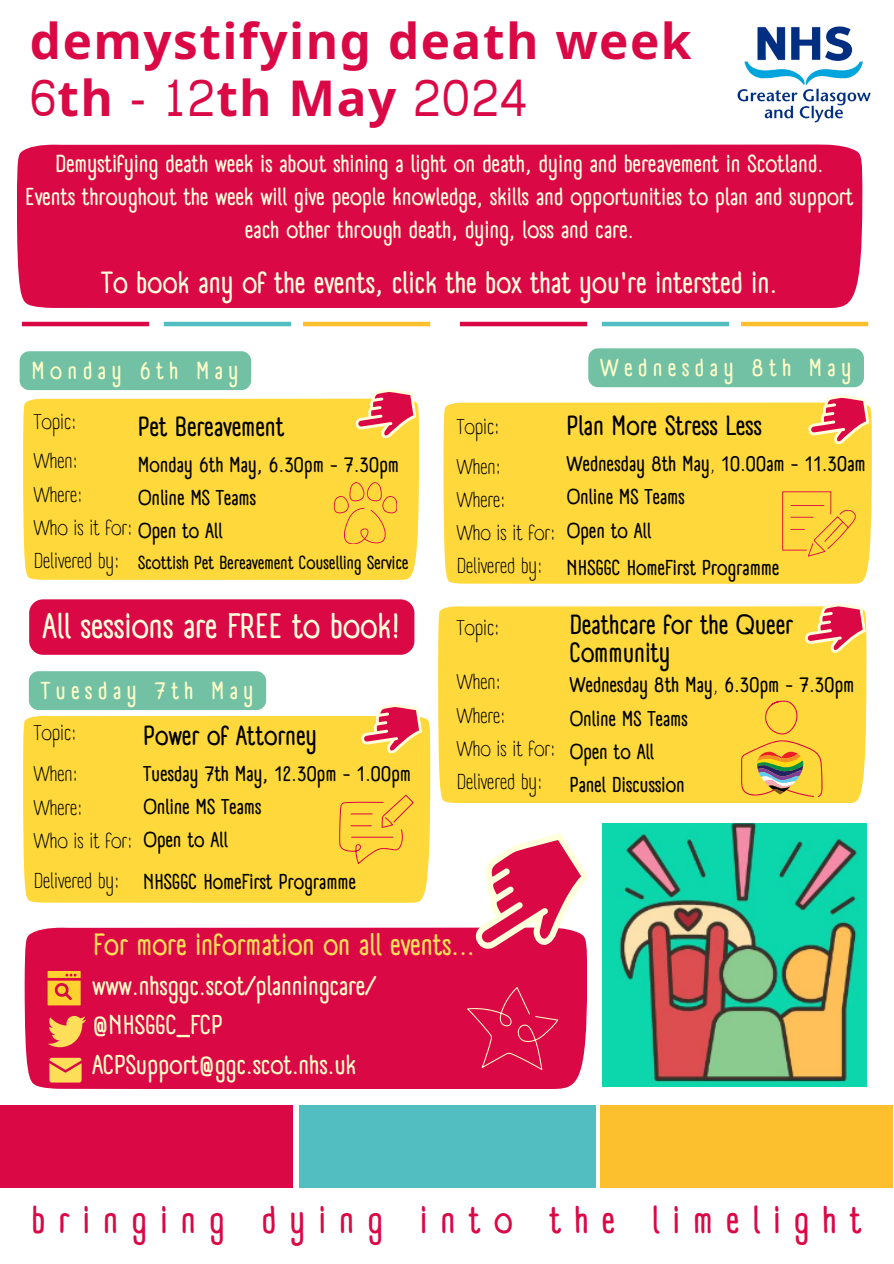
<style>
.page{position:relative;width:894px;height:1264px;background:#fff}
.page>*{position:absolute;margin:0;border:0;box-sizing:border-box;transform-origin:0 0}
.t1{font:700 49.5px/57.3px "Noto Sans";letter-spacing:.03em;color:#da0845}
.t2{font:700 37.5px "A Day Without Sun Text";letter-spacing:.35em;color:#da0845}
.t3{font:700 34.5px "A Day Without Sun Text";color:#ffffdc}
.t4{font:700 30px "A Day Without Sun Text";color:#ffffdc}
.t5{font:700 30px "A Day Without Sun Text";color:#ffde59}
.t6{font:700 27px/28px "A Day Without Sun Text";color:#000}
.t7{font:700 26.55px "A Day Without Sun Text";color:#fffec8}
.t8{font:700 24px/33px "A Day Without Sun Text";color:#ffffdc;text-align:center}
.t9{font:700 24px "A Day Without Sun Text";letter-spacing:.225em;color:#fffec8}
.t10{font:700 21px "A Day Without Sun Text";color:#000}
.t11{font:21px "A Day Without Sun Text";color:#000}
.t12{font:700 18.3px "A Day Without Sun Text";color:#000}
.s1{font-family:"Bokor";font-weight:400}
.s2{font-weight:400}
</style>
<div class="page">
<div style="left:0;top:1104px;width:292px;height:83px;background:#da0845"></div>
<div style="left:299px;top:1104px;width:296px;height:83px;background:#53bec2"></div>
<div style="left:600px;top:1104px;width:292px;height:83px;background:#fcc02e"></div>
<div style="left:17px;top:144px;width:845px;height:164px;background:#da0845"></div>
<hr style="left:22px;top:322px;width:127px;height:4px;background:#da0845">
<hr style="left:164px;top:322px;width:127px;height:4px;background:#53bec2">
<hr style="left:303px;top:322px;width:127px;height:4px;background:#fcc02e">
<hr style="left:460px;top:322px;width:127px;height:4px;background:#da0845">
<hr style="left:601px;top:322px;width:127px;height:4px;background:#53bec2">
<hr style="left:740px;top:322px;width:128px;height:4px;background:#fcc02e">
<img style="left:737px;top:27px;width:133px;height:96px">
<div style="left:23px;top:398px;width:396px;height:182px;background:#ffd93b"></div>
<svg style="left:334px;top:482px;width:63px;height:62px;background:#fcc83b"></svg>
<div style="left:23px;top:716px;width:407px;height:186px;background:#ffd93b"></div>
<svg style="left:339px;top:794px;width:74px;height:70px;background:#fcc93b"></svg>
<div style="left:443px;top:402px;width:428px;height:182px;background:#ffd93b"></div>
<div style="left:438px;top:606px;width:428px;height:197px;background:#ffd93b"></div>
<svg style="left:782px;top:491px;width:73px;height:65px;background:#fcc93b"></svg>
<img style="left:602px;top:823px;width:264px;height:263px">
<svg style="left:764px;top:700px;width:33px;height:34px"></svg>
<div style="left:25px;top:927px;width:562px;height:162px;background:#da0845"></div>
<svg style="left:48px;top:1015px;width:38px;height:32px"></svg>
<svg style="left:49px;top:1057px;width:33px;height:25px"></svg>
<svg style="left:48px;top:971px;width:32px;height:34px"></svg>
<svg style="left:467px;top:987px;width:91px;height:83px;background:#db154c"></svg>
<svg style="left:472px;top:833px;width:116px;height:118px"></svg>
<svg style="left:354px;top:389px;width:62px;height:50px;background:#f09371"></svg>
<svg style="left:807px;top:395px;width:62px;height:50px;background:#f0926e"></svg>
<svg style="left:360px;top:704px;width:62px;height:50px;background:#f09374"></svg>
<svg style="left:803px;top:604px;width:62px;height:50px;background:#f09066"></svg>
<svg style="left:740px;top:740px;width:81px;height:57px;background:#deb547"></svg>
<div style="left:20px;top:351px;width:231px;height:39px;background:#73c1a4;border-radius:10px"></div>
<div style="left:29px;top:599px;width:385px;height:55px;background:#da0845"></div>
<div style="left:29px;top:671px;width:237px;height:39px;background:#73c1a4;border-radius:10px"></div>
<div style="left:588px;top:348px;width:275px;height:39px;background:#73c1a4;border-radius:10px"></div>
<p class="t1" style="left:30px;top:11px;width:663px">demystifying death week<br><span class="s1">6</span>th <span class="s1">- 12</span>th May <span class="s1">2024</span></p>
<p class="t8" style="left:25px;top:148px;width:829px">Demystifying death week is about shining a light on death, dying and bereavement in Scotland.<br>Events throughout the week will give people knowledge, skills and opportunities to plan and support each other through death, dying, loss and care.</p>
<p class="t4" style="left:102px;top:265px;width:677px">To book any of the events, click the box that you're intersted in.</p>
<p class="t9" style="left:32px;top:355px;width:208px">Monday 6th May</p>
<h5 class="t11" style="left:34px;top:409px;width:44px">Topic:</h5>
<p class="t11" style="left:34px;top:448px;width:46px">When:</p>
<p class="t11" style="left:34px;top:482px;width:51px">Where:</p>
<p class="t11" style="left:34px;top:515px;width:100px">Who is it for:</p>
<p class="t11" style="left:34px;top:548px;width:87px">Delivered by:</p>
<p class="t6" style="left:138px;top:412px;width:148px">Pet Bereavement</p>
<h6 class="t10" style="left:138px;top:451px;width:262px">Monday 6th May, 6.30pm - 7.30pm</h6>
<h3 class="t10" style="left:138px;top:485px;width:120px">Online MS Teams</h3>
<h6 class="t10" style="left:138px;top:518px;width:86px">Open to All</h6>
<h6 class="t12" style="left:138px;top:551px;width:272px">Scottish Pet Bereavement Couselling Service</h6>
<p class="t3" style="left:43px;top:605px;width:359px">All sessions are FREE to book!</p>
<p class="t9" style="left:41px;top:675px;width:214px">Tuesday 7th May</p>
<h2 class="t11" style="left:34px;top:719px;width:44px">Topic:</h2>
<h5 class="t11" style="left:34px;top:761px;width:46px">When:</h5>
<p class="t11" style="left:34px;top:794px;width:51px">Where:</p>
<p class="t11" style="left:34px;top:827px;width:100px">Who is it for:</p>
<p class="t11" style="left:34px;top:867px;width:87px">Delivered by:</p>
<p class="t6" style="left:143px;top:721px;width:175px">Power of Attorney</p>
<p class="t10" style="left:143px;top:760px;width:269px">Tuesday 7th May, 12.30pm - 1.00pm</p>
<p class="t10" style="left:143px;top:794px;width:120px">Online MS Teams</p>
<p class="t10" style="left:143px;top:827px;width:86px">Open to All</p>
<p class="t10" style="left:143px;top:869px;width:214px">NHSGGC HomeFirst Programme</p>
<p class="t11" style="left:456px;top:414px;width:44px">Topic:</p>
<p class="t11" style="left:456px;top:453px;width:46px">When:</p>
<p class="t11" style="left:456px;top:487px;width:51px">Where:</p>
<h6 class="t11" style="left:456px;top:520px;width:100px">Who is it for:</h6>
<p class="t11" style="left:456px;top:553px;width:87px">Delivered by:</p>
<p class="t11" style="left:456px;top:615px;width:44px">Topic:</p>
<p class="t11" style="left:456px;top:669px;width:46px">When:</p>
<h5 class="t11" style="left:456px;top:702px;width:51px">Where:</h5>
<p class="t11" style="left:456px;top:736px;width:100px">Who is it for:</p>
<p class="t11" style="left:456px;top:769px;width:87px">Delivered by:</p>
<p class="t9" style="left:600px;top:353px;width:252px">Wednesday 8th May</p>
<h5 class="t6" style="left:566px;top:412px;width:197px">Plan More Stress Less</h5>
<p class="t10" style="left:566px;top:451px;width:300px">Wednesday 8th May<span class="s2">,</span> 10.00am - 11.30am</p>
<p class="t10" style="left:566px;top:484px;width:120px">Online MS Teams</p>
<p class="t10" style="left:566px;top:517px;width:86px">Open to All</p>
<p class="t10" style="left:566px;top:555px;width:214px">NHSGGC HomeFirst Programme</p>
<p class="t6" style="left:569px;top:610px;width:225px">Deathcare for the Queer<br>Community</p>
<p class="t10" style="left:569px;top:672px;width:286px">Wednesday 8th May<span class="s2">,</span> 6.30pm - 7.30pm</p>
<p class="t10" style="left:569px;top:705px;width:120px">Online MS Teams</p>
<p class="t10" style="left:569px;top:738px;width:86px">Open to All</p>
<p class="t10" style="left:569px;top:772px;width:117px">Panel Discussion</p>
<p class="t5" style="left:93px;top:926px;width:383px">For more information on all events...</p>
<p class="t7" style="left:92px;top:970px;width:285px">www.nhsggc.scot/planningcare/</p>
<p class="t7" style="left:93px;top:1008px;width:131px">@NHSGGC_FCP</p>
<p class="t7" style="left:92px;top:1048px;width:265px">ACPSupport@ggc.scot.nhs.uk</p>
<p class="t2" style="left:32px;top:1197px;width:831px">bringing dying into the limelight</p>
</div>
